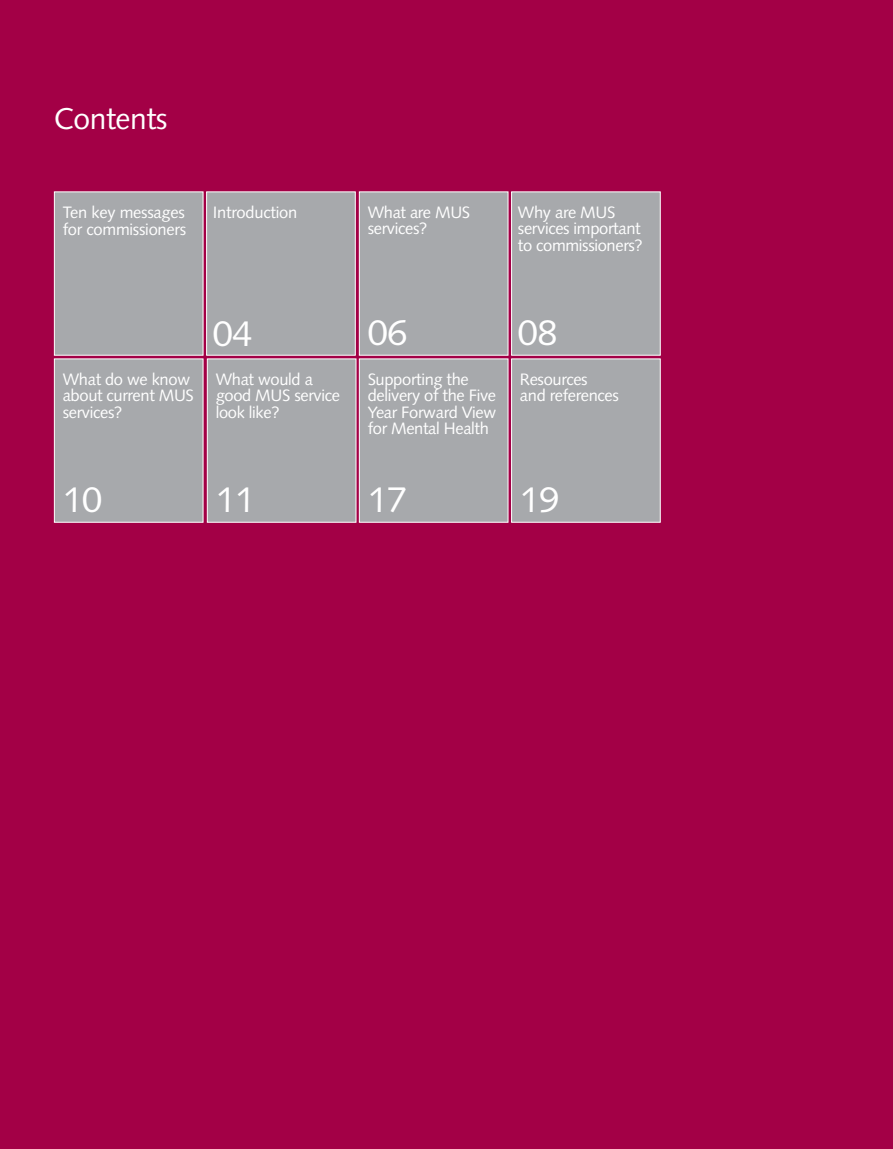
<style>
.page{position:relative;width:893px;height:1149px;background:#fff}
.page>*{position:absolute;margin:0;border:0;box-sizing:border-box;transform-origin:0 0}
.t1{font:36px "Syntax";letter-spacing:-.015em;color:#fff}
.t2{font:30px "Syntax";letter-spacing:-.015em;color:#fff}
.t3{font:16.5px/16.5px "Syntax";letter-spacing:-.02em;color:#fff}
</style>
<div class="page">
<div style="left:0;top:0;width:893px;height:1148px;background:#a30046"></div>
<div style="left:54px;top:191px;width:149px;height:164px;background:#a7a9ac;border:1px solid #fff"></div>
<div style="left:206px;top:191px;width:150px;height:164px;background:#a7a9ac;border:1px solid #fff"></div>
<div style="left:359px;top:191px;width:149px;height:164px;background:#a7a9ac;border:1px solid #fff"></div>
<div style="left:511px;top:191px;width:150px;height:164px;background:#a7a9ac;border:1px solid #fff"></div>
<div style="left:54px;top:358px;width:149px;height:164px;background:#a7a9ac;border:1px solid #fff"></div>
<div style="left:207px;top:358px;width:149px;height:164px;background:#a7a9ac;border:1px solid #fff"></div>
<div style="left:359px;top:358px;width:149px;height:164px;background:#a7a9ac;border:1px solid #fff"></div>
<div style="left:511px;top:358px;width:150px;height:164px;background:#a7a9ac;border:1px solid #fff"></div>
<h2 class="t2" style="left:54px;top:101px;width:115px">Contents</h2>
<p class="t3" style="left:63px;top:204px;width:125px">Ten key messages for commissioners</p>
<p class="t3" style="left:213px;top:204px;width:86px">Introduction</p>
<p class="t3" style="left:368px;top:203px;width:104px">What are MUS services?</p>
<p class="t3" style="left:518px;top:203px;width:126px">Why are MUS services important to commissioners?</p>
<h1 class="t1" style="left:213px;top:312px;width:41px">04</h1>
<h1 class="t1" style="left:368px;top:311px;width:41px">06</h1>
<h1 class="t1" style="left:518px;top:311px;width:41px">08</h1>
<p class="t3" style="left:63px;top:370px;width:133px">What do we know about current MUS services?</p>
<p class="t3" style="left:216px;top:370px;width:126px">What would a good MUS service look like?</p>
<p class="t3" style="left:368px;top:370px;width:130px">Supporting the delivery of the Five<br>Year Forward View for Mental Health</p>
<p class="t3" style="left:520px;top:370px;width:100px">Resources<br>and references</p>
<h1 class="t1" style="left:63px;top:478px;width:41px">10</h1>
<h1 class="t1" style="left:216px;top:478px;width:41px">11</h1>
<h1 class="t1" style="left:368px;top:478px;width:41px">17</h1>
<h1 class="t1" style="left:520px;top:478px;width:41px">19</h1>
</div>
